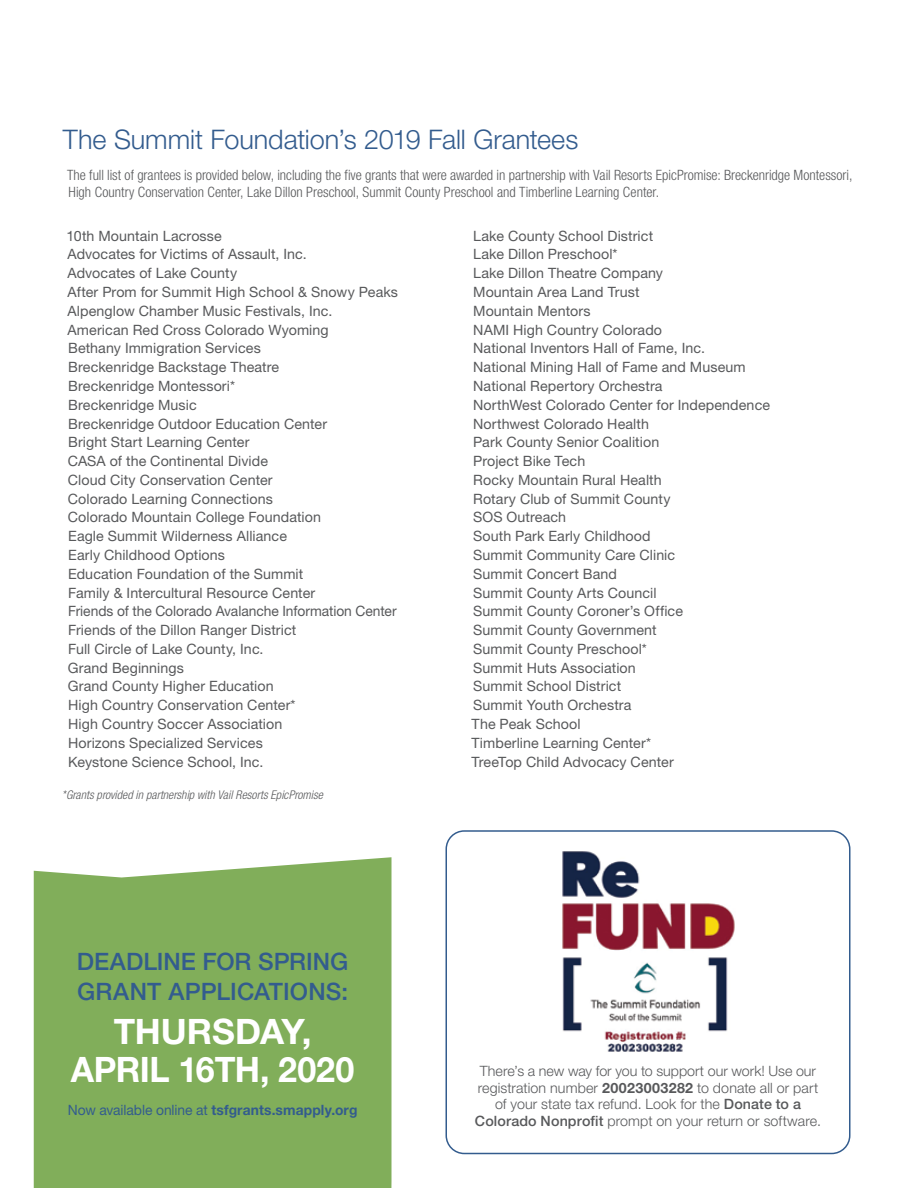
<style>
.page{position:relative;width:918px;height:1188px;background:#fff}
.page>*{position:absolute;margin:0;border:0;box-sizing:border-box;transform-origin:0 0}
.t1{font:700 35.1px/37.8px "Helvetica Neue";letter-spacing:-.005em;color:#fff;text-align:center}
.t2{font:300 27px "Helvetica Neue";letter-spacing:-.005em;color:#335c8e}
.t3{font:500 24px/30px "Helvetica Neue";color:#335c8e}
.t4{font:14.25px/18.8px "Helvetica Neue";letter-spacing:.005em;color:#58595b}
.t5{font:300 condensed 14.25px/16.5px "Helvetica Neue";color:#58595b}
.t6{font:300 14.25px/16.5px "Helvetica Neue";letter-spacing:.005em;color:#58595b;text-align:center}
.t7{font:700 14.25px "Helvetica Neue";letter-spacing:.01em;color:#335c8e}
.t8{font:italic 300 condensed 12px "Helvetica Neue";letter-spacing:.005em;color:#58595b}
.s1{font-weight:400}
.s2{font-weight:700}
.s3{font-weight:500}
</style>
<div class="page">
<div style="left:34px;top:857px;width:358px;height:331px;background:#81ae5a"></div>
<div style="left:446px;top:830px;width:404px;height:324px;border:2px solid #335c8e;border-radius:18px"></div>
<img style="left:562px;top:851px;width:173px;height:201px">
<h2 class="t2" style="left:63px;top:123px;width:517px">The Summit Foundation’s 2019 Fall Grantees</h2>
<p class="t5" style="left:67px;top:167px;width:787px">The full list of grantees is provided below, including the five grants that were awarded in partnership with Vail Resorts EpicPromise: Breckenridge Montessori,<br>High Country Conservation Center, Lake Dillon Preschool, Summit County Preschool and Timberline Learning Center.</p>
<p class="t4" style="left:67px;top:226px;width:333px">10th Mountain Lacrosse<br>Advocates for Victims of Assault, Inc.<br>Advocates of Lake County<br>After Prom for Summit High School &amp; Snowy Peaks Alpenglow Chamber Music Festivals, Inc.<br>American Red Cross Colorado Wyoming<br>Bethany Immigration Services<br>Breckenridge Backstage Theatre<br>Breckenridge Montessori*<br>Breckenridge Music<br>Breckenridge Outdoor Education Center<br>Bright Start Learning Center<br>CASA of the Continental Divide<br>Cloud City Conservation Center<br>Colorado Learning Connections<br>Colorado Mountain College Foundation<br>Eagle Summit Wilderness Alliance<br>Early Childhood Options<br>Education Foundation of the Summit<br>Family &amp; Intercultural Resource Center<br>Friends of the Colorado Avalanche Information Center Friends of the Dillon Ranger District<br>Full Circle of Lake County, Inc.<br>Grand Beginnings<br>Grand County Higher Education<br>High Country Conservation Center*<br>High Country Soccer Association<br>Horizons Specialized Services<br>Keystone Science School, Inc.</p>
<p class="t4" style="left:472px;top:226px;width:300px">Lake County School District<br>Lake Dillon Preschool*<br>Lake Dillon Theatre Company<br>Mountain Area Land Trust<br>Mountain Mentors<br>NAMI High Country Colorado<br>National Inventors Hall of Fame, Inc.<br>National Mining Hall of Fame and Museum<br>National Repertory Orchestra<br>NorthWest Colorado Center for Independence<br>Northwest Colorado Health<br>Park County Senior Coalition<br>Project Bike Tech<br>Rocky Mountain Rural Health<br>Rotary Club of Summit County<br>SOS Outreach<br>South Park Early Childhood<br>Summit Community Care Clinic<br>Summit Concert Band<br>Summit County Arts Council<br>Summit County Coroner’s Office<br>Summit County Government<br>Summit County Preschool*<br>Summit Huts Association<br>Summit School District<br>Summit Youth Orchestra<br>The Peak School<br>Timberline Learning Center*<br>TreeTop Child Advocacy Center</p>
<p class="t8" style="left:62px;top:788px;width:263px">*Grants provided in partnership with Vail Resorts EpicPromise</p>
<h3 class="t3" style="left:77px;top:946px;width:273px">DEADLINE FOR SPRING<br>GRANT APPLICATIONS:</h3>
<h1 class="t1" style="left:71px;top:1012px;width:285px">THURSDAY,<br>APRIL 16TH, 2020</h1>
<p class="t7" style="left:68px;top:1101px;width:291px"><span class="s1">Now available online at</span> tsfgrants.smapply.org</p>
<p class="t6" style="left:475px;top:1063px;width:348px">There’s a new way for you to support our work! Use our registration number <span class="s2">20023003282</span> to donate all or part of your state tax refund. Look for the <span class="s3">Donate to a Colorado Nonprofit</span> prompt on your return or software.</p>
</div>
